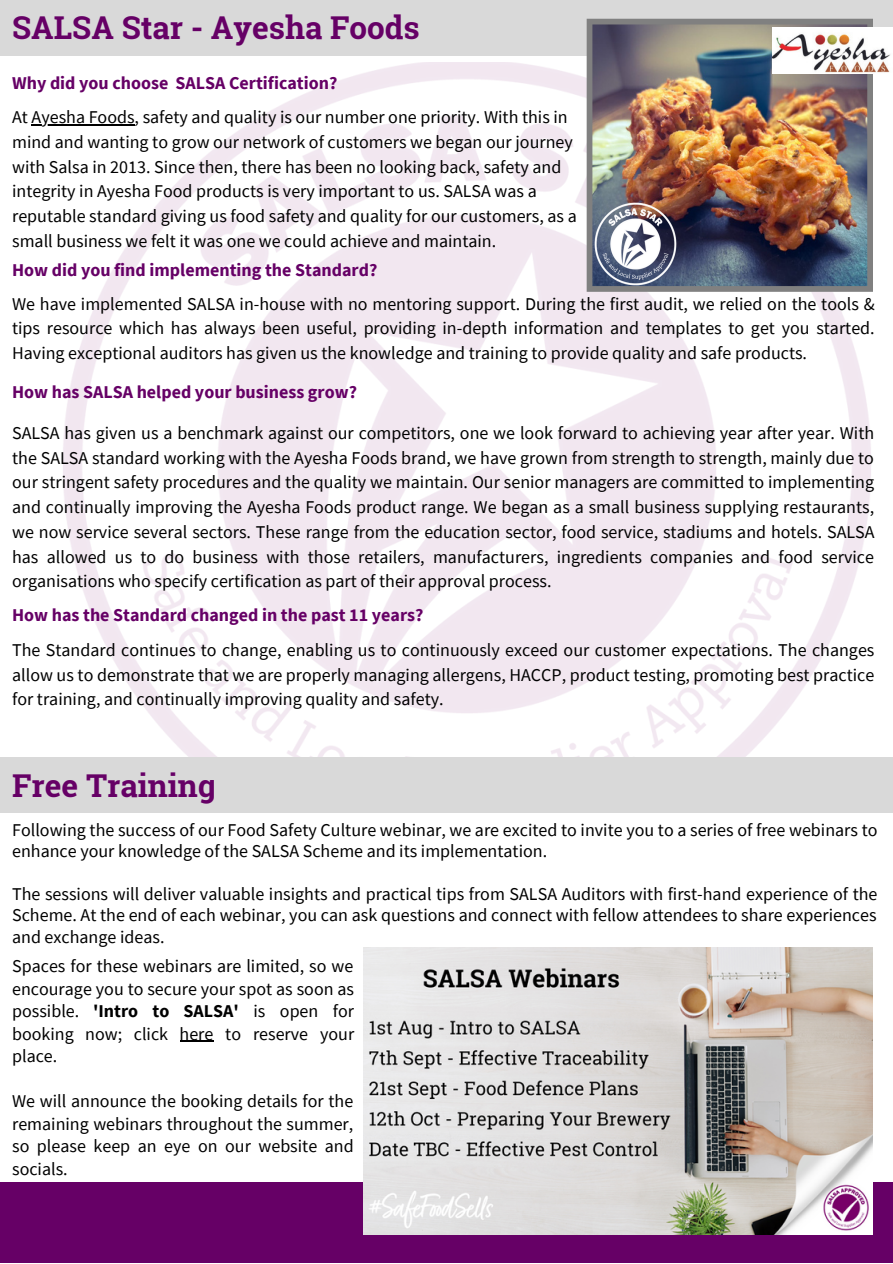
<style>
.page{position:relative;width:893px;height:1264px;background:#fff}
.page>*{position:absolute;margin:0;border:0;box-sizing:border-box;transform-origin:0 0}
.t1{font:700 31.5px "Roboto Slab";color:#606}
.t2{font:18px/24.8px "Source Sans Pro";color:#000;text-align:justify}
.t3{font:700 18px "Source Sans Pro";color:#606}
.s1{font-weight:700}
</style>
<div class="page">
<div style="left:0;top:0;width:892px;height:55px;background:#d9d9d9"></div>
<div style="left:0;top:1181px;width:892px;height:81px;background:#606"></div>
<img style="left:56px;top:63px;width:817px;height:694px">
<img style="left:586px;top:19px;width:286px;height:273px">
<div style="left:0;top:757px;width:892px;height:55px;background:#d9d9d9"></div>
<img style="left:363px;top:948px;width:509px;height:286px">
<img style="left:772px;top:27px;width:120px;height:46px">
<img style="left:594px;top:203px;width:82px;height:82px">
<hr style="left:32px;top:124px;width:103px;height:1px;background:#000">
<hr style="left:179px;top:1040px;width:34px;height:1px;background:#000">
<p class="t1" style="left:12px;top:6px;width:409px">SALSA Star - Ayesha Foods</p>
<p class="t3" style="left:12px;top:72px;width:327px">Why did you choose SALSA Certification?</p>
<p class="t2" style="left:12px;top:104px;width:566px;text-align:left">At Ayesha Foods, safety and quality is our number one priority. With this in mind and wanting to grow our network of customers we began our journey with Salsa in 2013. Since then, there has been no looking back, safety and integrity in Ayesha Food products is very important to us. SALSA was a reputable standard giving us food safety and quality for our customers, as a small business we felt it was one we could achieve and maintain.</p>
<p class="t3" style="left:12px;top:258px;width:367px">How did you find implementing the Standard?</p>
<p class="t2" style="left:12px;top:291px;width:864px">We have implemented SALSA in-house with no mentoring support. During the first audit, we relied on the tools &amp; tips resource which has always been useful, providing in-depth information and templates to get you started.<br>Having exceptional auditors has given us the knowledge and training to provide quality and safe products.</p>
<p class="t3" style="left:12px;top:380px;width:346px">How has SALSA helped your business grow?</p>
<p class="t2" style="left:12px;top:420px;width:863px">SALSA has given us a benchmark against our competitors, one we look forward to achieving year after year. With the SALSA standard working with the Ayesha Foods brand, we have grown from strength to strength, mainly due to our stringent safety procedures and the quality we maintain. Our senior managers are committed to implementing and continually improving the Ayesha Foods product range. We began as a small business supplying restaurants, we now service several sectors. These range from the education sector, food service, stadiums and hotels. SALSA has allowed us to do business with those retailers, manufacturers, ingredients companies and food service organisations who specify certification as part of their approval process.</p>
<p class="t3" style="left:12px;top:603px;width:413px">How has the Standard changed in the past 11 years?</p>
<p class="t2" style="left:12px;top:637px;width:863px">The Standard continues to change, enabling us to continuously exceed our customer expectations. The changes allow us to demonstrate that we are properly managing allergens, HACCP, product testing, promoting best practice for training, and continually improving quality and safety.</p>
<p class="t1" style="left:12px;top:763px;width:205px">Free Training</p>
<p class="t2" style="left:12px;top:818px;width:866px;line-height:21.3px">Following the success of our Food Safety Culture webinar, we are excited to invite you to a series of free webinars to enhance your knowledge of the SALSA Scheme and its implementation.</p>
<p class="t2" style="left:12px;top:882px;width:866px;line-height:21.3px">The sessions will deliver valuable insights and practical tips from SALSA Auditors with first-hand experience of the Scheme. At the end of each webinar, you can ask questions and connect with fellow attendees to share experiences and exchange ideas.</p>
<p class="t2" style="left:12px;top:954px;width:343px;line-height:22.5px">Spaces for these webinars are limited, so we encourage you to secure your spot as soon as possible. <span class="s1">'Intro to SALSA'</span> is open for booking now; click here to reserve your place.</p>
<p class="t2" style="left:12px;top:1089px;width:343px;line-height:22.5px">We will announce the booking details for the remaining webinars throughout the summer, so please keep an eye on our website and socials.</p>
</div>
